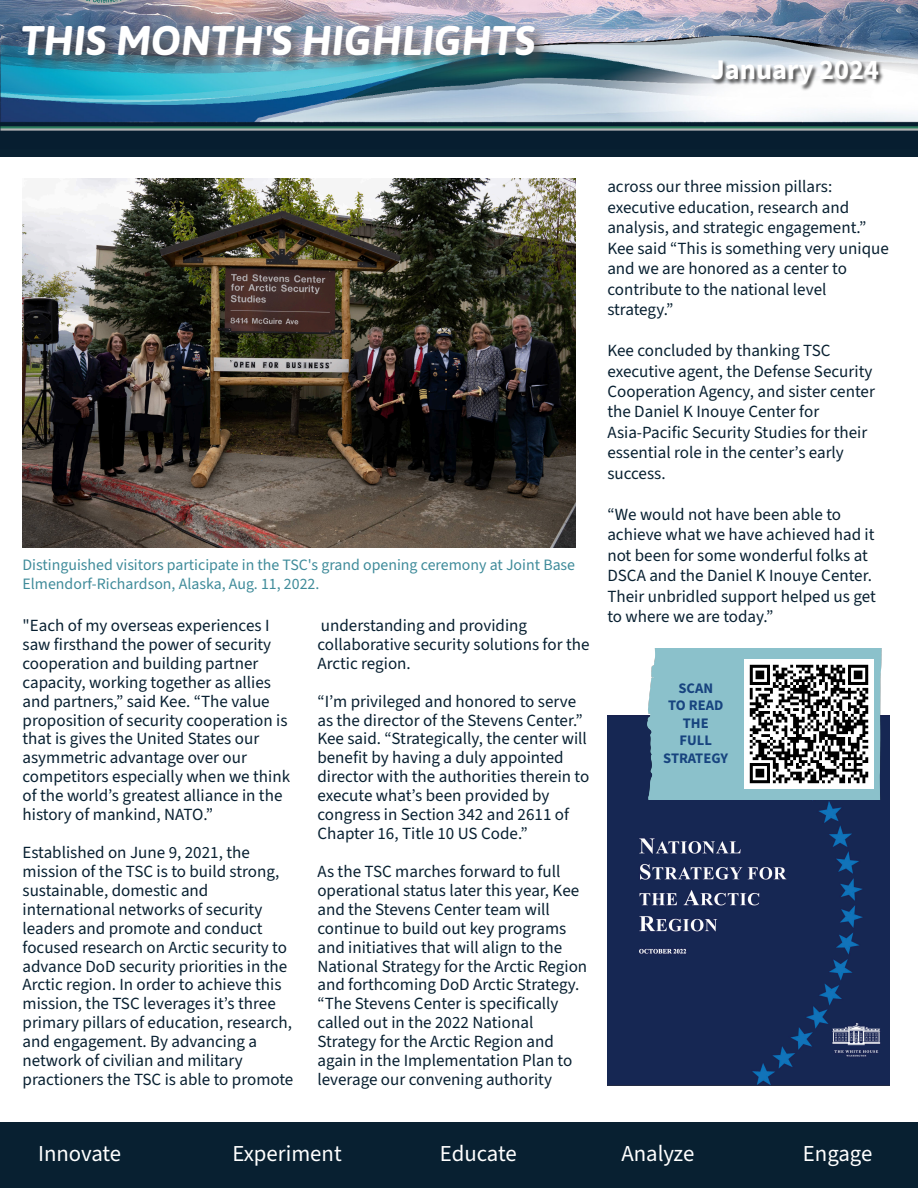
<style>
.page{position:relative;width:918px;height:1188px;background:#fff}
.page>*{position:absolute;margin:0;border:0;box-sizing:border-box;transform-origin:0 0}
.t1{font:italic 700 41.4px "Asap";color:#fff}
.t2{font:700 28.5px "Source Sans 3";color:#fff}
.t3{font:22.8px "Source Sans 3";color:#fff}
.t4{font:17.1px/18.9px "Source Sans 3";color:#082031}
.t5{font:15.9px/19px "Source Sans 3";color:#3f8b9a}
.t6{font:700 14.55px/17.5px "Source Sans 3";color:#17447f;text-align:center}
</style>
<div class="page">
<img style="left:0;top:0;width:918px;height:148px">
<img style="left:0;top:0;width:600px;height:96px">
<div style="left:35px;top:1122px;width:883px;height:66px;background:#082031"></div>
<img style="left:678px;top:44px;width:240px;height:57px">
<img style="left:23px;top:178px;width:553px;height:370px">
<img style="left:607px;top:715px;width:283px;height:370px">
<div style="left:647px;top:648px;width:235px;height:152px;background:#8bc1cb"></div>
<img style="left:745px;top:659px;width:128px;height:129px">
<h1 class="t1" style="left:21px;top:12px;width:516px">THIS MONTH'S HIGHLIGHTS</h1>
<h2 class="t2" style="left:710px;top:51px;width:170px">January 2024</h2>
<p class="t5" style="left:23px;top:555px;width:554px">Distinguished visitors participate in the TSC's grand opening ceremony at Joint Base<br>Elmendorf-Richardson, Alaska, Aug. 11, 2022.</p>
<p class="t4" style="left:23px;top:616px;width:269px">"Each of my overseas experiences I saw firsthand the power of security cooperation and building partner capacity, working together as allies and partners,” said Kee. “The value proposition of security cooperation is that is gives the United States our asymmetric advantage over our competitors especially when we think of the world’s greatest alliance in the history of mankind, NATO.”</p>
<p class="t4" style="left:23px;top:843px;width:272px">Established on June 9, 2021, the mission of the TSC is to build strong, sustainable, domestic and international networks of security leaders and promote and conduct focused research on Arctic security to advance DoD security priorities in the Arctic region. In order to achieve this mission, the TSC leverages it’s three primary pillars of education, research, and engagement. By advancing a network of civilian and military practioners the TSC is able to promote</p>
<p class="t4" style="left:317px;top:616px;width:274px">understanding and providing collaborative security solutions for the<br>Arctic region.</p>
<p class="t4" style="left:317px;top:691px;width:274px">“I’m privileged and honored to serve as the director of the Stevens Center.” Kee said. “Strategically, the center will benefit by having a duly appointed director with the authorities therein to execute what’s been provided by congress in Section 342 and 2611 of Chapter 16, Title 10 US Code.”</p>
<p class="t4" style="left:317px;top:862px;width:271px">As the TSC marches forward to full operational status later this year, Kee and the Stevens Center team will continue to build out key programs and initiatives that will align to the National Strategy for the Arctic Region and forthcoming DoD Arctic Strategy. “The Stevens Center is specifically called out in the 2022 National Strategy for the Arctic Region and again in the Implementation Plan to leverage our convening authority</p>
<p class="t4" style="left:607px;top:176px;width:283px;line-height:20.4px">across our three mission pillars: executive education, research and analysis, and strategic engagement.”<br>Kee said “This is something very unique and we are honored as a center to contribute to the national level strategy.”</p>
<p class="t4" style="left:607px;top:340px;width:269px;line-height:20.4px">Kee concluded by thanking TSC executive agent, the Defense Security<br>Cooperation Agency, and sister center the Daniel K Inouye Center for<br>Asia-Pacific Security Studies for their essential role in the center’s early success.</p>
<p class="t4" style="left:607px;top:504px;width:270px;line-height:20.4px">“We would not have been able to achieve what we have achieved had it not been for some wonderful folks at<br>DSCA and the Daniel K Inouye Center.<br>Their unbridled support helped us get to where we are today.”</p>
<p class="t6" style="left:663px;top:679px;width:67px">SCAN<br>TO READ<br>THE<br>FULL<br>STRATEGY</p>
<h3 class="t3" style="left:38px;top:1139px;width:85px">Innovate</h3>
<h3 class="t3" style="left:232px;top:1139px;width:111px">Experiment</h3>
<h3 class="t3" style="left:440px;top:1139px;width:78px">Educate</h3>
<h3 class="t3" style="left:621px;top:1139px;width:75px">Analyze</h3>
<h3 class="t3" style="left:803px;top:1139px;width:71px">Engage</h3>
</div>
